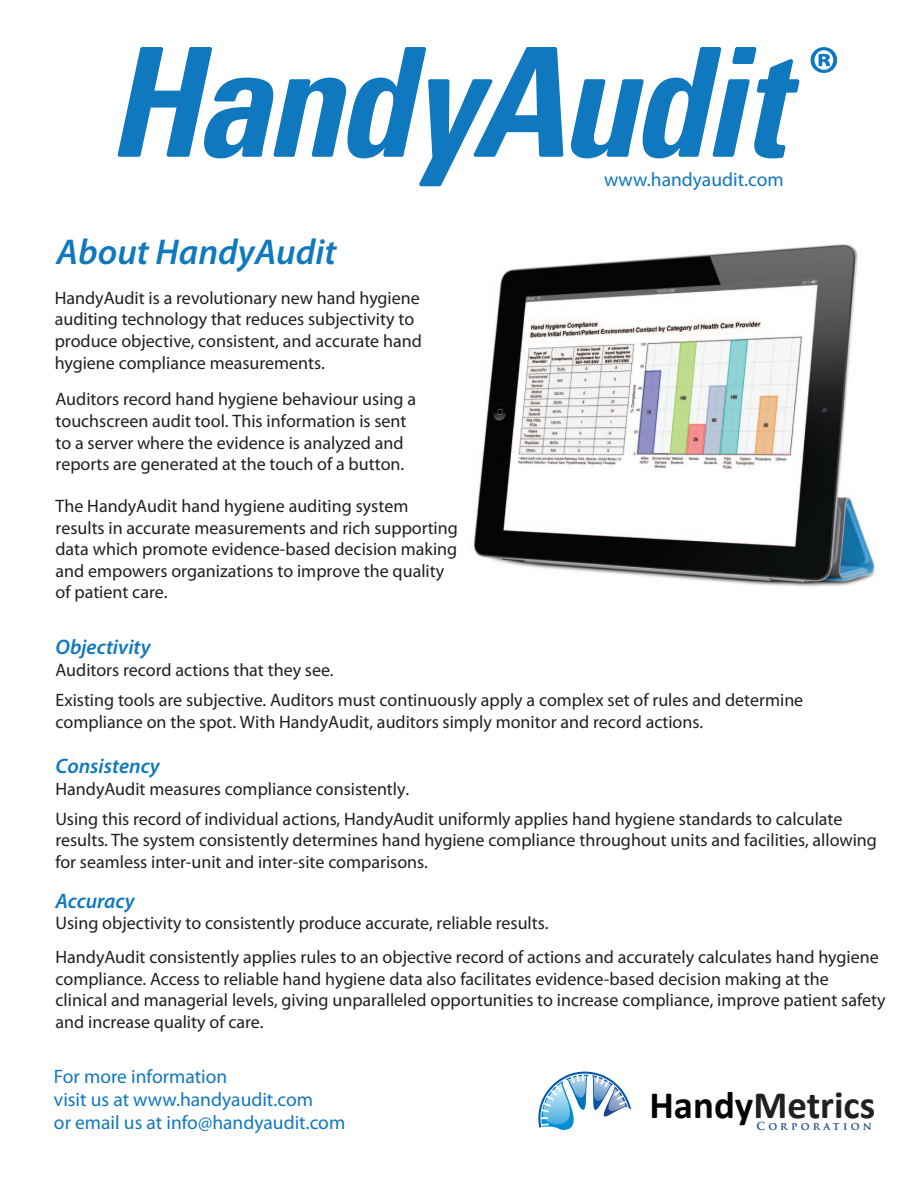
<style>
.page{position:relative;width:918px;height:1188px;background:#fff}
.page>*{position:absolute;margin:0;border:0;box-sizing:border-box;transform-origin:0 0}
.t1{font:700 75px "Myriad Pro";color:#1078bf}
.t2{font:700 38.85px "Calibri";color:#231f20}
.t3{font:italic 600 36px "Myriad Pro";color:#1078bf}
.t4{font:italic 600 21px "Myriad Pro";color:#1078bf}
.t5{font:19.5px/23.4px "Myriad Pro";color:#1078bf}
.t6{font:18px/21.6px "Myriad Pro";color:#231f20}
.t7{font:700 10.8px "Trajan Pro";letter-spacing:.305em;color:#1b458e}
.s1{color:#040503}
</style>
<div class="page">
<img style="left:473px;top:244px;width:403px;height:343px">
<svg style="left:118px;top:47px;width:445px;height:139px"></svg>
<svg style="left:571px;top:47px;width:228px;height:111px"></svg>
<svg style="left:538px;top:1071px;width:94px;height:59px"></svg>
<p class="t3" style="left:57px;top:229px;width:281px">About HandyAudit</p>
<p class="t6" style="left:55px;top:287px;width:369px">HandyAudit is a revolutionary new hand hygiene auditing technology that reduces subjectivity to produce objective, consistent, and accurate hand hygiene compliance measurements.</p>
<p class="t1" style="left:807px;top:24px;width:36px">®</p>
<p class="t5" style="left:604px;top:168px;width:181px">www.handyaudit.com</p>
<p class="t6" style="left:56px;top:388px;width:362px">Auditors record hand hygiene behaviour using a touchscreen audit tool. This information is sent to a server where the evidence is analyzed and reports are generated at the touch of a button.</p>
<p class="t6" style="left:56px;top:495px;width:404px">The HandyAudit hand hygiene auditing system results in accurate measurements and rich supporting data which promote evidence-based decision making and empowers organizations to improve the quality of patient care.</p>
<p class="t4" style="left:56px;top:633px;width:97px">Objectivity</p>
<p class="t6" style="left:56px;top:654px;width:749px;line-height:30.6px">Auditors record actions that they see.<br>Existing tools are subjective. Auditors must continuously apply a complex set of rules and determine</p>
<p class="t6" style="left:56px;top:711px;width:649px">compliance on the spot. With HandyAudit, auditors simply monitor and record actions.</p>
<p class="t4" style="left:56px;top:753px;width:106px">Consistency</p>
<p class="t6" style="left:55px;top:773px;width:789px;line-height:30.2px">HandyAudit measures compliance consistently.<br>Using this record of individual actions, HandyAudit uniformly applies hand hygiene standards to calculate</p>
<p class="t6" style="left:55px;top:829px;width:823px">results. The system consistently determines hand hygiene compliance throughout units and facilities, allowing for seamless inter-unit and inter-site comparisons.</p>
<p class="t4" style="left:56px;top:887px;width:81px">Accuracy</p>
<p class="t6" style="left:56px;top:906px;width:825px;line-height:33.6px">Using objectivity to consistently produce accurate, reliable results.<br>HandyAudit consistently applies rules to an objective record of actions and accurately calculates hand hygiene</p>
<p class="t6" style="left:56px;top:967px;width:832px">compliance. Access to reliable hand hygiene data also facilitates evidence-based decision making at the<br>clinical and managerial levels, giving unparalleled opportunities to increase compliance, improve patient safety and increase quality of care.</p>
<p class="t5" style="left:54px;top:1064px;width:293px">For more information<br>visit us at www.handyaudit.com<br>or email us at info@handyaudit.com</p>
<p class="t2" style="left:649px;top:1081px;width:228px"><span class="s1">Handy</span>Metrics</p>
<p class="t7" style="left:756px;top:1119px;width:117px">CORPORATION</p>
</div>
